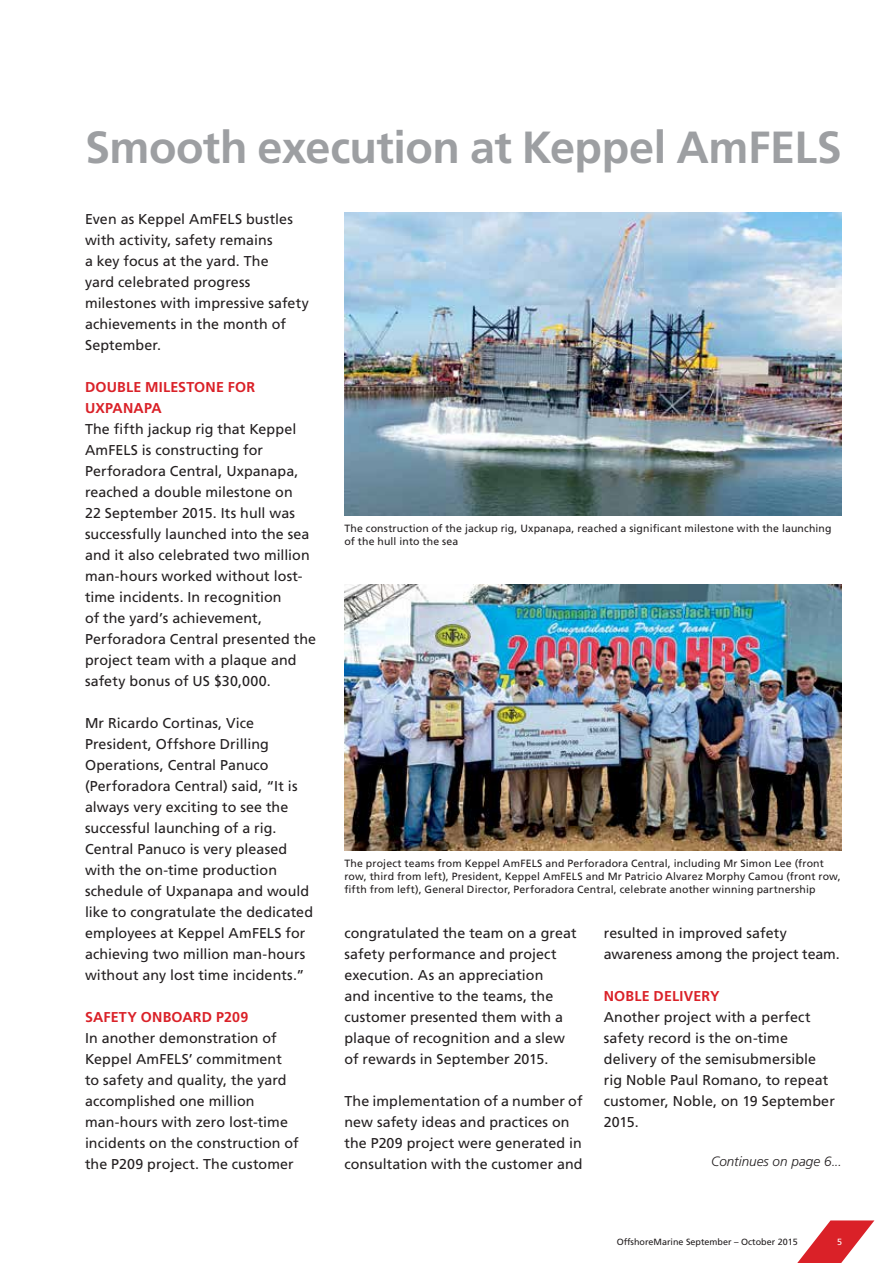
<style>
.page{position:relative;width:893px;height:1263px;background:#fff}
.page>*{position:absolute;margin:0;border:0;box-sizing:border-box;transform-origin:0 0}
.t1{font:700 45px "Frutiger";letter-spacing:-.01em;color:#9d9fa2}
.t2{font:14.25px/21px "Frutiger";letter-spacing:.005em;color:#231f20}
.t3{font:700 14.25px/21px "Frutiger";letter-spacing:.01em;color:#da2128}
.t4{font:italic 300 13.5px "Frutiger";letter-spacing:.005em;color:#231f20}
.t5{font:10.5px/12.8px "Frutiger";letter-spacing:.015em;color:#231f20}
.t6{font:9px "Frutiger";color:#231f20}
.t7{font:9px "Frutiger";color:#fff}
</style>
<div class="page">
<svg style="left:797px;top:1220px;width:77px;height:43px"></svg>
<img style="left:344px;top:585px;width:498px;height:265px">
<img style="left:344px;top:213px;width:498px;height:302px">
<h1 class="t1" style="left:85px;top:120px;width:758px">Smooth execution at Keppel AmFELS</h1>
<p class="t2" style="left:85px;top:208px;width:225px">Even as Keppel AmFELS bustles with activity, safety remains<br>a key focus at the yard. The<br>yard celebrated progress milestones with impressive safety achievements in the month of<br>September.</p>
<p class="t3" style="left:85px;top:376px;width:172px">DOUBLE MILESTONE FOR<br>UXPANAPA</p>
<p class="t2" style="left:85px;top:418px;width:233px">The fifth jackup rig that Keppel<br>AmFELS is constructing for<br>Perforadora Central, Uxpanapa, reached a double milestone on<br>22 September 2015. Its hull was successfully launched into the sea and it also celebrated two million man-hours worked without lost&shy;time incidents. In recognition<br>of the yard’s achievement,<br>Perforadora Central presented the project team with a plaque and safety bonus of US $30,000.</p>
<p class="t2" style="left:85px;top:712px;width:229px">Mr Ricardo Cortinas, Vice<br>President, Offshore Drilling<br>Operations, Central Panuco (Perforadora Central) said, “It is always very exciting to see the successful launching of a rig.<br>Central Panuco is very pleased with the on-time production schedule of Uxpanapa and would like to congratulate the dedicated employees at Keppel AmFELS for achieving two million man-hours without any lost time incidents.”</p>
<p class="t3" style="left:85px;top:1006px;width:165px">SAFETY ONBOARD P209</p>
<p class="t2" style="left:85px;top:1027px;width:215px">In another demonstration of<br>Keppel AmFELS’ commitment to safety and quality, the yard accomplished one million man-hours with zero lost-time incidents on the construction of the P209 project. The customer</p>
<p class="t5" style="left:344px;top:522px;width:489px">The construction of the jackup rig, Uxpanapa, reached a significant milestone with the launching of the hull into the sea</p>
<p class="t5" style="left:344px;top:857px;width:498px">The project teams from Keppel AmFELS and Perforadora Central, including Mr Simon Lee (front row, third from left), President, Keppel AmFELS and Mr Patricio Alvarez Morphy Camou (front row, fifth from left), General Director, Perforadora Central, celebrate another winning partnership</p>
<p class="t2" style="left:344px;top:922px;width:234px">congratulated the team on a great safety performance and project execution. As an appreciation<br>and incentive to the teams, the customer presented them with a plaque of recognition and a slew of rewards in September 2015.</p>
<p class="t2" style="left:344px;top:1090px;width:240px">The implementation of a number of new safety ideas and practices on the P209 project were generated in consultation with the customer and</p>
<p class="t2" style="left:604px;top:922px;width:238px">resulted in improved safety awareness among the project team.</p>
<p class="t3" style="left:604px;top:985px;width:117px">NOBLE DELIVERY</p>
<p class="t2" style="left:604px;top:1006px;width:233px">Another project with a perfect safety record is the on-time delivery of the semisubmersible rig Noble Paul Romano, to repeat customer, Noble, on 19 September<br>2015.</p>
<p class="t4" style="left:711px;top:1153px;width:132px">Continues on page 6...</p>
<p class="t6" style="left:617px;top:1237px;width:182px">OffshoreMarine September – October 2015</p>
<p class="t7" style="left:837px;top:1237px;width:7px">5</p>
</div>
